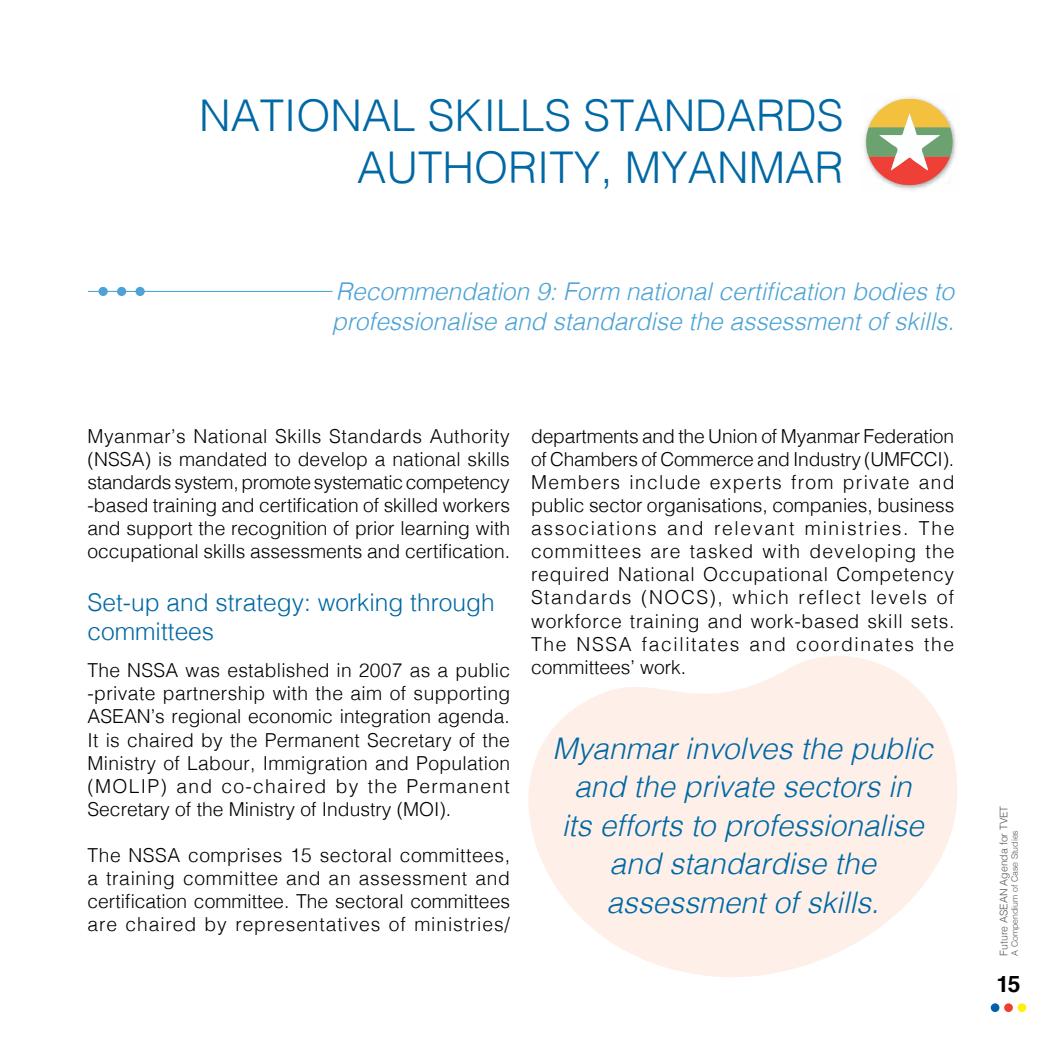
<style>
.page{position:relative;width:1042px;height:1042px;background:#fff}
.page>*{position:absolute;margin:0;border:0;box-sizing:border-box;transform-origin:0 0}
.t1{font:300 43.75px/52.5px "Helvetica";color:#0068a4;text-align:right}
.t2{font:italic 300 29.75px/38.5px "Helvetica";color:#0068a4;text-align:center}
.t3{font:italic 300 24.5px/29.4px "Helvetica";color:#4da3d6}
.t4{font:300 24.5px/29.4px "Helvetica";color:#0068a4}
.t5{font:700 22.75px "Helvetica";color:#000}
.t6{font:300 19.25px/23.1px "Helvetica";color:#000;text-align:justify}
.t7{font:300 10.5px "Helvetica";color:#57595b}
.t8{font:300 8.75px "Helvetica";color:#57595b}
</style>
<div class="page">
<div style="left:990px;top:1003px;width:9px;height:9px;background:#0060a9;border-radius:50%"></div>
<div style="left:1004px;top:1003px;width:9px;height:9px;background:#ee3e32;border-radius:50%"></div>
<div style="left:1017px;top:1003px;width:9px;height:9px;background:#fff100;border-radius:50%"></div>
<svg style="left:528px;top:656px;width:429px;height:321px;fill:#fef0e9"></svg>
<img style="left:864px;top:97px;width:92px;height:93px">
<svg style="left:866px;top:99px;width:86px;height:86px"></svg>
<hr style="left:88px;top:291px;width:244px;height:1px;background:#4da3d6">
<div style="left:98px;top:287px;width:10px;height:9px;background:#4da3d6;border-radius:50%"></div>
<div style="left:117px;top:287px;width:9px;height:9px;background:#4da3d6;border-radius:50%"></div>
<div style="left:135px;top:287px;width:10px;height:9px;background:#4da3d6;border-radius:50%"></div>
<h1 class="t1" style="left:199px;top:86px;width:646px">NATIONAL SKILLS STANDARDS<br>AUTHORITY, MYANMAR</h1>
<p class="t3" style="left:332px;top:275px;width:624px">Recommendation 9: Form national certification bodies to professionalise and standardise the assessment of skills.</p>
<p class="t6" style="left:88px;top:423px;width:424px">Myanmar’s National Skills Standards Authority (NSSA) is mandated to develop a national skills standards system, promote systematic competency -based training and certification of skilled workers and support the recognition of prior learning with occupational skills assessments and certification.</p>
<p class="t4" style="left:88px;top:585px;width:409px">Set-up and strategy: working through committees</p>
<p class="t6" style="left:88px;top:657px;width:424px">The NSSA was established in 2007 as a public -private partnership with the aim of supporting ASEAN’s regional economic integration agenda.<br>It is chaired by the Permanent Secretary of the Ministry of Labour, Immigration and Population (MOLIP) and co-chaired by the Permanent Secretary of the Ministry of Industry (MOI).</p>
<p class="t6" style="left:88px;top:842px;width:424px">The NSSA comprises 15 sectoral committees, a training committee and an assessment and certification committee. The sectoral committees are chaired by representatives of ministries/</p>
<p class="t6" style="left:531px;top:423px;width:425px">departments and the Union of Myanmar Federation of Chambers of Commerce and Industry (UMFCCI).<br>Members include experts from private and public sector organisations, companies, business associations and relevant ministries. The committees are tasked with developing the required National Occupational Competency Standards (NOCS), which reflect levels of workforce training and work-based skill sets.<br>The NSSA facilitates and coordinates the committees’ work.</p>
<h2 class="t2" style="left:552px;top:727px;width:382px">Myanmar involves the public and the private sectors in<br>its efforts to professionalise and standardise the assessment of skills.</h2>
<p class="t7" style="left:994px;top:955px;width:151px;rotate:-90deg">Future ASEAN Agenda for TVET</p>
<p class="t8" style="left:1007px;top:955px;width:127px;rotate:-90deg">A Compendium of Case Studies</p>
<p class="t5" style="left:996px;top:965px;width:26px">15</p>
</div>
